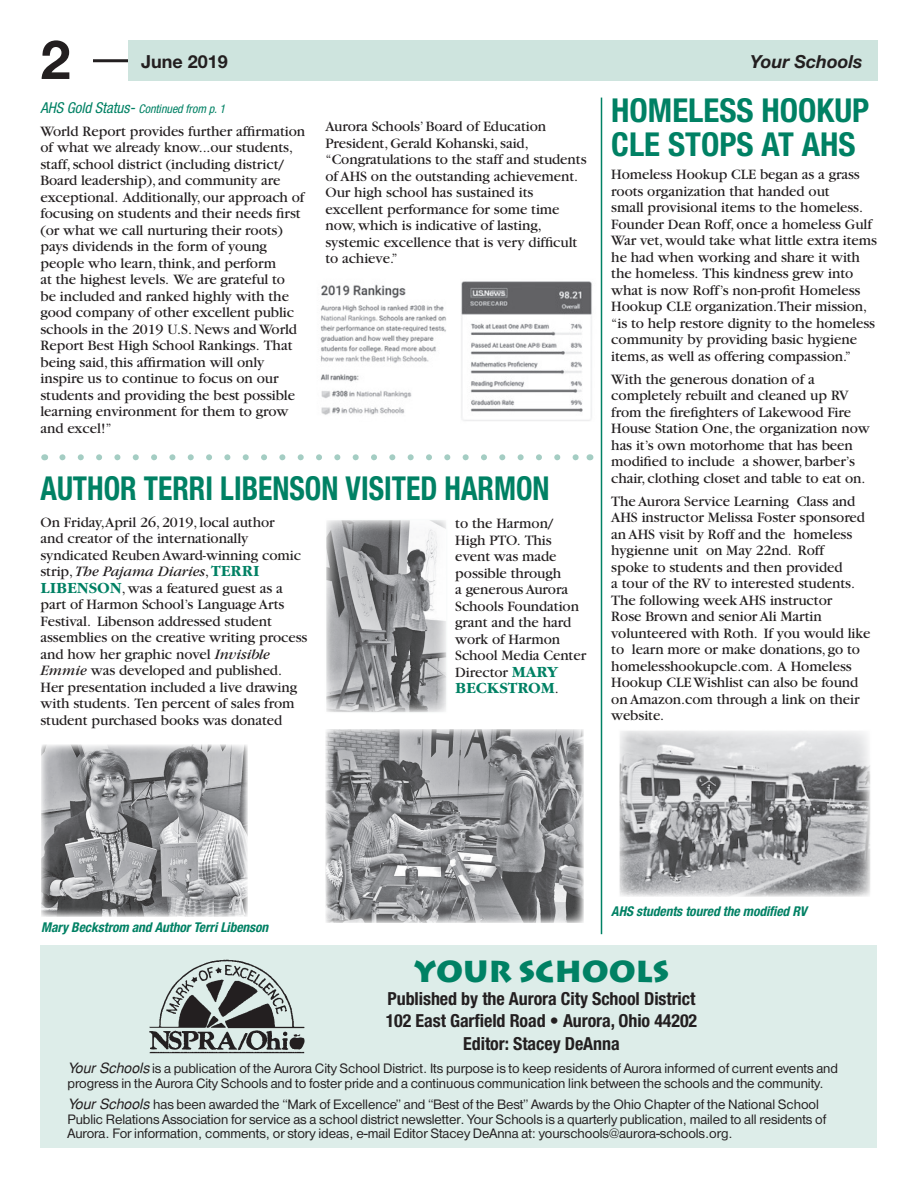
<style>
.page{position:relative;width:918px;height:1188px;background:#fff}
.page>*{position:absolute;margin:0;border:0;box-sizing:border-box;transform-origin:0 0}
.t1{font:700 54px "Helvetica Neue";color:#231f20}
.t2{font:700 condensed 33px "Helvetica Neue";color:#008164;scale:.9 1}
.t3{font:700 condensed 33px/34.5px "Helvetica Neue";color:#008164}
.t4{font:900 30px "Lithos";letter-spacing:-.005em;color:#008164}
.t5{font:700 condensed 18px/22.5px "Helvetica Neue";letter-spacing:-.005em;color:#231f20;text-align:center}
.t6{font:italic 700 18px "Helvetica Neue";color:#231f20}
.t7{font:700 18px "Helvetica Neue";color:#231f20}
.t8{font:15px/16.5px "Garamond";letter-spacing:-.005em;color:#231f20}
.t9{font:700 15px "Garamond Itc T";letter-spacing:-.005em;color:#008164}
.t10{font:14.25px/14.7px "Helvetica Rmn";letter-spacing:-.005em;color:#231f20}
.t11{font:italic 700 condensed 13.5px "Helvetica Neue";letter-spacing:-.005em;color:#008164}
.t12{font:italic condensed 12px "Helvetica Neue";letter-spacing:-.005em;color:#008164}
.s1{font-size:15px}
.s2{font-size:15.75px}
.s3{font-style:italic}
.s4{font-family:"Garamond Itc T";font-weight:700;color:#008164}
.s5{font-family:"Garamond";font-weight:400;color:#231f20}
.s6{font-family:"Helvetica";font-style:italic}
</style>
<div class="page">
<div style="left:40px;top:945px;width:838px;height:203px;background:#ddede9"></div>
<hr style="left:93px;top:59px;width:41px;height:3px;background:#231f20">
<div style="left:128px;top:40px;width:750px;height:41px;background:#cee4de"></div>
<img style="left:149px;top:959px;width:156px;height:95px">
<hr style="left:601px;top:98px;width:1px;height:836px;background:#008164">
<svg style="left:62px;top:454px;width:517px;height:6px"></svg>
<img style="left:326px;top:729px;width:258px;height:194px">
<img style="left:41px;top:745px;width:206px;height:172px">
<img style="left:328px;top:522px;width:117px;height:189px">
<div style="left:325px;top:519px;width:123px;height:195px;border:2px solid #fff"></div>
<img style="left:320px;top:281px;width:272px;height:140px">
<img style="left:619px;top:731px;width:252px;height:166px">
<h1 class="t1" style="left:40px;top:26px;width:32px">2</h1>
<p class="t7" style="left:141px;top:50px;width:88px">June 2019</p>
<p class="t6" style="left:750px;top:50px;width:114px">Your Schools</p>
<p class="t12" style="left:40px;top:102px;width:186px"><span class="s1">AHS Gold Status</span><span class="s2">-</span> Continued from p. 1</p>
<p class="t8" style="left:40px;top:123px;width:266px">World Report provides further affirmation of what we already know...our students, staff, school district (including district/ Board leadership), and community are exceptional. Additionally, our approach of focusing on students and their needs first (or what we call nurturing their roots) pays dividends in the form of young people who learn, think, and perform<br>at the highest levels. We are grateful to<br>be included and ranked highly with the good company of other excellent public schools in the 2019 U.S. News and World Report Best High School Rankings. That being said, this affirmation will only inspire us to continue to focus on our students and providing the best possible learning environment for them to grow and excel!”</p>
<p class="t8" style="left:325px;top:119px;width:263px">Aurora Schools’ Board of Education President, Gerald Kohanski, said, “Congratulations to the staff and students of AHS on the outstanding achievement.<br>Our high school has sustained its excellent performance for some time now, which is indicative of lasting, systemic excellence that is very difficult to achieve.”</p>
<h2 class="t2" style="left:40px;top:469px;width:567px">AUTHOR TERRI LIBENSON VISITED HARMON</h2>
<p class="t8" style="left:40px;top:514px;width:269px">On Friday,April 26, 2019, local author<br>and creator of the internationally syndicated Reuben Award-winning comic strip, <span class="s3">The Pajama Diaries</span>, <span class="s4">TERRI LIBENSON</span>, was a featured guest as a part of Harmon School’s Language Arts Festival. Libenson addressed student assemblies on the creative writing process and how her graphic novel <span class="s3">Invisible Emmie</span> was developed and published.<br>Her presentation included a live drawing with students. Ten percent of sales from student purchased books was donated</p>
<p class="t8" style="left:455px;top:516px;width:132px">to the Harmon/<br>High PTO. This event was made possible through<br>a generous Aurora<br>Schools Foundation grant and the hard work of Harmon<br>School Media Center<br>Director <span class="s4">MARY</span></p>
<p class="t9" style="left:455px;top:680px;width:105px">BECKSTROM<span class="s5">.</span></p>
<h2 class="t3" style="left:611px;top:92px;width:259px">HOMELESS HOOKUP<br>CLE STOPS AT AHS</h2>
<p class="t8" style="left:611px;top:166px;width:267px">Homeless Hookup CLE began as a grass roots organization that handed out<br>small provisional items to the homeless.<br>Founder Dean Roff, once a homeless Gulf War vet, would take what little extra items he had when working and share it with the homeless. This kindness grew into what is now Roff’s non-profit Homeless Hookup CLE organization.Their mission, “is to help restore dignity to the homeless community by providing basic hygiene items, as well as offering compassion.”</p>
<p class="t8" style="left:611px;top:371px;width:260px">With the generous donation of a completely rebuilt and cleaned up RV from the firefighters of Lakewood Fire House Station One, the organization now has it’s own motorhome that has been modified to include a shower, barber’s chair, clothing closet and table to eat on.</p>
<p class="t8" style="left:611px;top:493px;width:261px">The Aurora Service Learning Class and AHS instructor Melissa Foster sponsored an AHS visit by Roff and the homeless hygienne unit on May 22nd. Roff<br>spoke to students and then provided<br>a tour of the RV to interested students.<br>The following week AHS instructor<br>Rose Brown and senior Ali Martin volunteered with Roth. If you would like to learn more or make donations, go to homelesshookupcle.com. A Homeless Hookup CLE Wishlist can also be found on Amazon.com through a link on their website.</p>
<p class="t11" style="left:41px;top:920px;width:229px">Mary Beckstrom and Author Terri Libenson</p>
<p class="t11" style="left:611px;top:903px;width:197px">AHS students toured the modified RV</p>
<h3 class="t4" style="left:414px;top:953px;width:257px">YOUR SCHOOLS</h3>
<p class="t5" style="left:386px;top:987px;width:313px">Published by the Aurora City School District<br>102 East Garfield Road • Aurora, Ohio 44202<br>Editor: Stacey DeAnna</p>
<p class="t10" style="left:68px;top:1062px;width:772px"><span class="s6">Your Schools</span> is a publication of the Aurora City School District. Its purpose is to keep residents of Aurora informed of current events and progress in the Aurora City Schools and to foster pride and a continuous communication link between the schools and the community.</p>
<p class="t10" style="left:68px;top:1098px;width:760px"><span class="s6">Your Schools</span> has been awarded the “Mark of Excellence” and “Best of the Best” Awards by the Ohio Chapter of the National School<br>Public Relations Association for service as a school district newsletter. Your Schools is a quarterly publication, mailed to all residents of<br>Aurora. For information, comments, or story ideas, e-mail Editor Stacey DeAnna at: yourschools@aurora-schools.org.</p>
</div>
